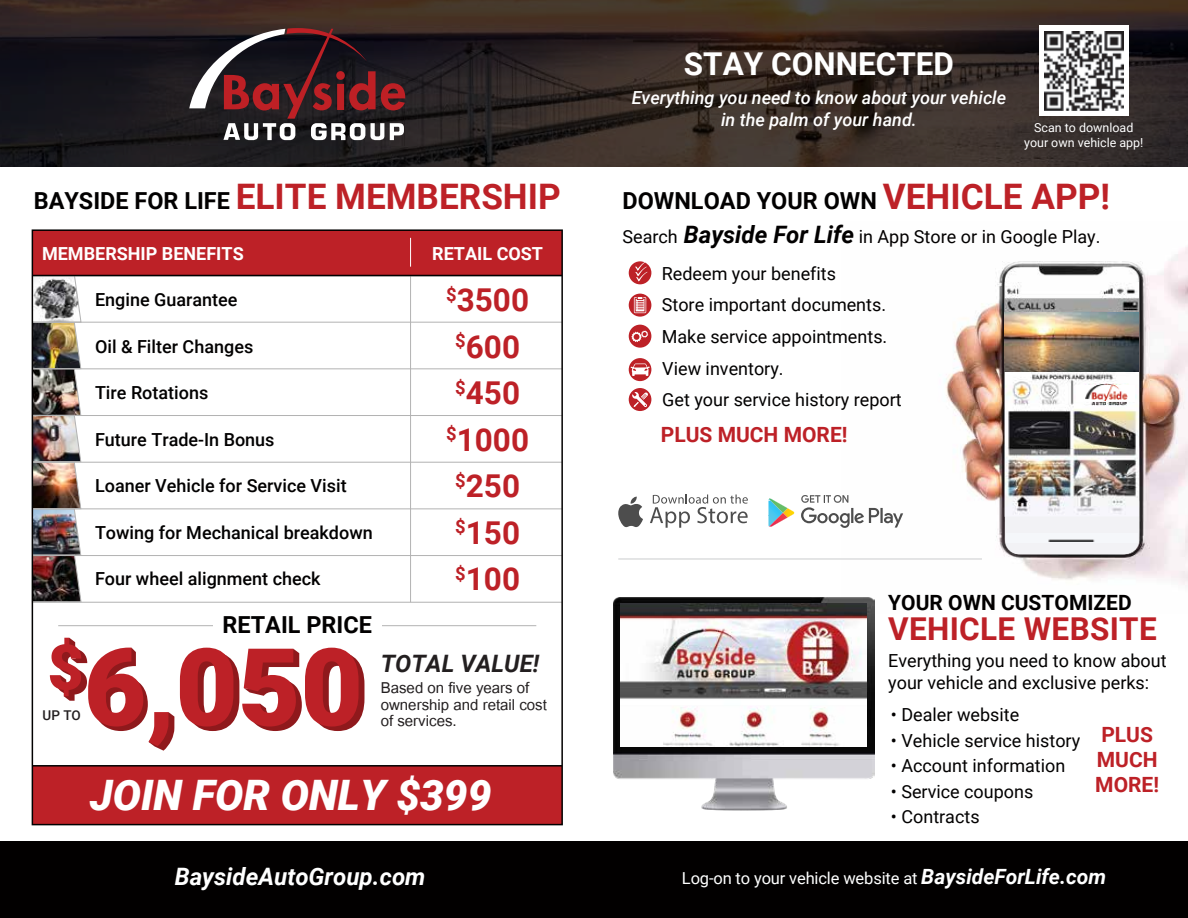
<style>
.page{position:relative;width:1188px;height:918px;background:#fff}
.page>*{position:absolute;margin:0;border:0;box-sizing:border-box;transform-origin:0 0}
.t1{font:italic 900 42px "Roboto";color:#fff}
.t2{font:700 35.25px "Roboto";color:#bd2127}
.t3{font:700 31.5px/46.5px "Roboto";color:#bd2127}
.t4{font:700 31.5px "Roboto";color:#fff}
.t5{font:italic 700 24px "Roboto";color:#fff}
.t6{font:italic 700 24px "Roboto";color:#231f20}
.t7{font:700 23.4px "Roboto";color:#020000}
.t8{font:21px/16.5px "Utsaah";color:#231f20}
.t9{font:700 21px/25.2px "Roboto";color:#bd2127}
.t10{font:700 21px "Roboto";color:#020000}
.t11{font:18px/31.5px "Roboto";color:#020000}
.t12{font:500 18px "Roboto";color:#020000}
.t13{font:italic 500 18px/21.6px "Roboto";color:#fff;text-align:center}
.t14{font:700 18px "Roboto";color:#fff}
.t15{font:16.5px "Roboto";letter-spacing:-.01em;color:#fff}
.t16{font:500 13.5px "Roboto";color:#231f20}
.t17{font:12.45px/15px "Roboto";color:#fff;text-align:center}
.s1{font-size:23.4px;color:#020000}
.s2{font-size:35.25px;color:#bd2127}
.s3{font-weight:700;font-style:italic;font-size:24px}
.s4{font-weight:700;font-style:italic;font-size:21px}
</style>
<div class="page">
<svg style="left:0;top:0;width:1188px;height:167px;background:#302623"></svg>
<svg style="left:189px;top:28px;width:216px;height:112px;background:#4a3136"></svg>
<div style="left:0;top:841px;width:1188px;height:77px;background:#020000"></div>
<hr style="left:58px;top:625px;width:478px;height:1px;background:#b2b2b2">
<div style="left:213px;top:608px;width:169px;height:34px;background:#fff"></div>
<img style="left:35px;top:277px;width:47px;height:325px">
<hr style="left:32px;top:322px;width:530px;height:1px;background:#b2b2b2">
<hr style="left:32px;top:276px;width:530px;height:1px;background:#b2b2b2">
<hr style="left:32px;top:368px;width:530px;height:1px;background:#b2b2b2">
<hr style="left:32px;top:462px;width:530px;height:1px;background:#b2b2b2">
<hr style="left:32px;top:415px;width:530px;height:1px;background:#b2b2b2">
<hr style="left:32px;top:508px;width:530px;height:1px;background:#b2b2b2">
<hr style="left:32px;top:555px;width:530px;height:1px;background:#b2b2b2">
<hr style="left:32px;top:602px;width:530px;height:1px;background:#b2b2b2">
<div style="left:32px;top:230px;width:530px;height:46px;background:#bd2127"></div>
<div style="left:32px;top:766px;width:530px;height:59px;background:#bd2127"></div>
<svg style="left:180px;top:648px;width:184px;height:83px"></svg>
<svg style="left:50px;top:638px;width:124px;height:113px"></svg>
<hr style="left:410px;top:276px;width:1px;height:326px;background:#b2b2b2">
<svg style="left:410px;top:238px;width:1px;height:29px"></svg>
<hr style="left:32px;top:275px;width:530px;height:1px;background:#020000">
<hr style="left:32px;top:765px;width:530px;height:2px;background:#020000">
<div style="left:32px;top:229px;width:531px;height:596px;border:2px solid #020000"></div>
<img style="left:842px;top:247px;width:346px;height:367px">
<div style="left:1005px;top:488px;width:134px;height:66px;background:#f2f2f5;border-radius:15px"></div>
<img style="left:1005px;top:282px;width:134px;height:230px">
<img style="left:1048px;top:539px;width:47px;height:3px">
<img style="left:1005px;top:313px;width:134px;height:58px">
<div style="left:1076px;top:386px;width:58px;height:16px;background:#fff"></div>
<img style="left:1084px;top:383px;width:45px;height:23px">
<img style="left:1084px;top:386px;width:45px;height:15px">
<svg style="left:629px;top:261px;width:22px;height:23px"></svg>
<svg style="left:629px;top:294px;width:22px;height:23px"></svg>
<svg style="left:629px;top:325px;width:22px;height:23px"></svg>
<svg style="left:629px;top:358px;width:22px;height:23px"></svg>
<svg style="left:629px;top:388px;width:22px;height:23px"></svg>
<svg style="left:650px;top:494px;width:98px;height:34px"></svg>
<svg style="left:618px;top:497px;width:25px;height:30px"></svg>
<svg style="left:801px;top:495px;width:102px;height:33px"></svg>
<svg style="left:768px;top:498px;width:27px;height:29px"></svg>
<img style="left:613px;top:598px;width:261px;height:213px">
<img style="left:620px;top:603px;width:246px;height:144px">
<hr style="left:618px;top:558px;width:364px;height:2px;background:#dcddde">
<div style="left:1039px;top:26px;width:90px;height:90px;background:#fff"></div>
<img style="left:1045px;top:31px;width:78px;height:79px">
<h2 class="t2" style="left:34px;top:172px;width:529px"><span class="s1">BAYSIDE FOR LIFE</span> ELITE MEMBERSHIP</h2>
<p class="t14" style="left:42px;top:241px;width:203px">MEMBERSHIP BENEFITS</p>
<p class="t12" style="left:95px;top:287px;width:144px">Engine Guarantee</p>
<p class="t12" style="left:95px;top:334px;width:160px">Oil &amp; Filter Changes</p>
<p class="t12" style="left:95px;top:380px;width:115px">Tire Rotations</p>
<p class="t12" style="left:95px;top:427px;width:181px">Future Trade-In Bonus</p>
<p class="t12" style="left:95px;top:473px;width:253px">Loaner Vehicle for Service Visit</p>
<p class="t12" style="left:95px;top:519px;width:279px">Towing for Mechanical breakdown</p>
<p class="t12" style="left:95px;top:566px;width:227px">Four wheel alignment check</p>
<p class="t14" style="left:432px;top:241px;width:112px">RETAIL COST</p>
<h3 class="t3" style="left:446px;top:276px;width:84px"><sup>$</sup>3500 <sup>$</sup>600 <sup>$</sup>450 <sup>$</sup>1000 <sup>$</sup>250 <sup>$</sup>150 <sup>$</sup>100</h3>
<p class="t16" style="left:43px;top:706px;width:40px">UP TO</p>
<p class="t7" style="left:223px;top:608px;width:151px">RETAIL PRICE</p>
<h3 class="t6" style="left:381px;top:647px;width:160px">TOTAL VALUE!</h3>
<p class="t8" style="left:381px;top:681px;width:168px">Based on five years of ownership and retail cost of services.</p>
<h1 class="t1" style="left:90px;top:766px;width:403px">JOIN FOR ONLY $399</h1>
<h3 class="t5" style="left:175px;top:860px;width:252px">BaysideAutoGroup.com</h3>
<h3 class="t4" style="left:684px;top:42px;width:272px">STAY CONNECTED</h3>
<p class="t13" style="left:632px;top:86px;width:376px">Everything you need to know about your vehicle in the palm of your hand.</p>
<p class="t17" style="left:1024px;top:120px;width:121px">Scan to download your own vehicle app!</p>
<p class="t7" style="left:622px;top:185px;width:489px">DOWNLOAD YOUR OWN <span class="s2">VEHICLE APP!</span></p>
<p class="t11" style="left:622px;top:221px;width:479px">Search <span class="s3">Bayside For Life</span> in App Store or in Google Play.</p>
<p class="t11" style="left:662px;top:257px;width:226px;line-height:31px">Redeem your benefits<br>Store important documents.</p>
<p class="t11" style="left:662px;top:321px;width:242px">Make service appointments.<br>View inventory.<br>Get your service history report</p>
<p class="t9" style="left:661px;top:421px;width:188px">PLUS MUCH MORE!</p>
<p class="t10" style="left:888px;top:587px;width:245px">YOUR OWN CUSTOMIZED</p>
<h3 class="t3" style="left:888px;top:604px;width:270px">VEHICLE WEBSITE</h3>
<p class="t11" style="left:888px;top:649px;width:280px;line-height:21.6px">Everything you need to know about your vehicle and exclusive perks:</p>
<p class="t11" style="left:891px;top:698px;width:130px">• Dealer website</p>
<p class="t11" style="left:891px;top:724px;width:191px">• Vehicle service history</p>
<p class="t11" style="left:891px;top:749px;width:176px">• Account information</p>
<p class="t11" style="left:891px;top:775px;width:144px">• Service coupons</p>
<p class="t11" style="left:891px;top:800px;width:90px">• Contracts</p>
<p class="t9" style="left:1095px;top:721px;width:65px">PLUS<br>MUCH<br>MORE!</p>
<p class="t15" style="left:682px;top:866px;width:426px">Log-on to your vehicle website at <span class="s4">BaysideForLife.com</span></p>
</div>
